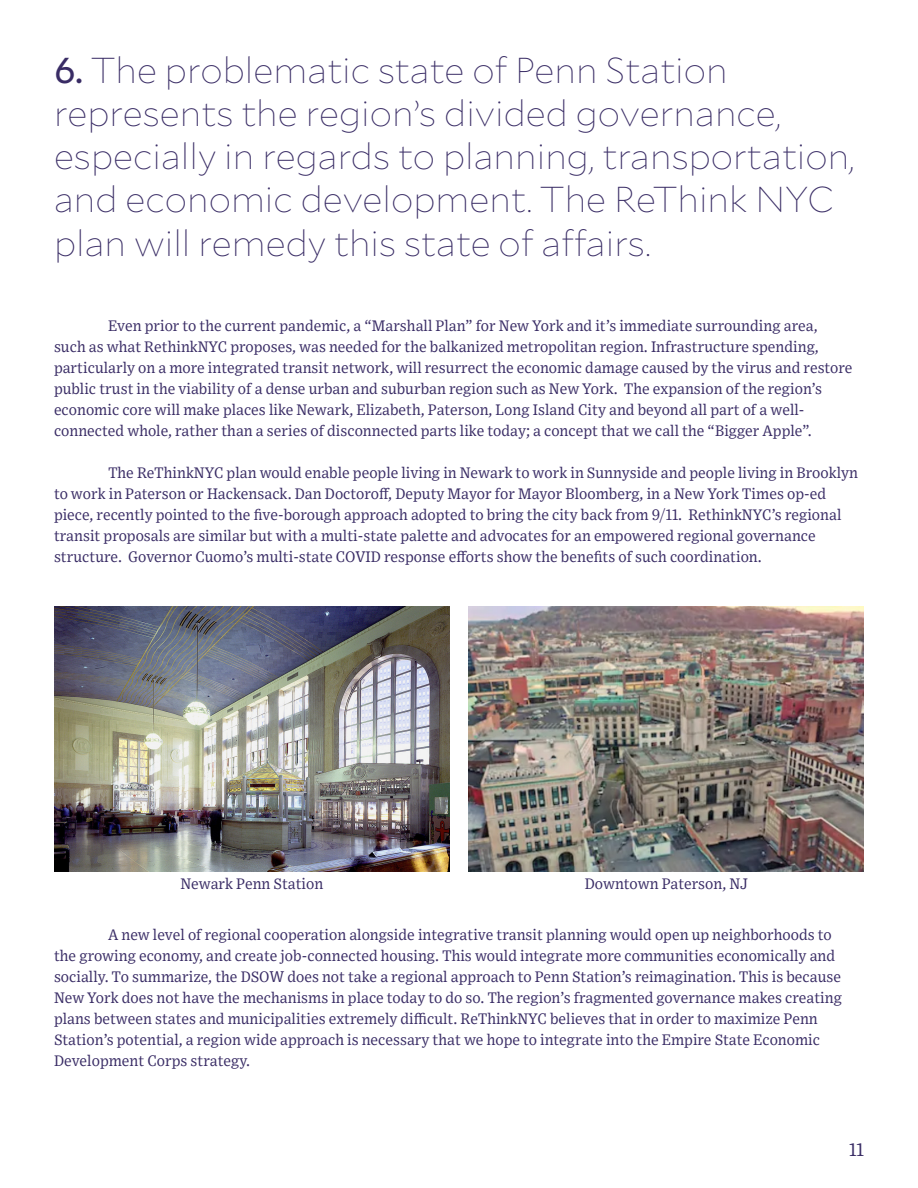
<style>
.page{position:relative;width:918px;height:1188px;background:#fff}
.page>*{position:absolute;margin:0;border:0;box-sizing:border-box;transform-origin:0 0}
.t1{font:100 36px/43.2px "Mallory";color:#392c65}
.t2{font:18px "Exchange";color:#392c65}
.t3{font:15px/21px "Exchange";color:#392c65}
.s1{font-weight:400}
</style>
<div class="page">
<img style="left:54px;top:606px;width:396px;height:265px">
<img style="left:468px;top:606px;width:396px;height:265px">
<p class="t1" style="left:54px;top:46px;width:802px"><span class="s1">6.</span> The problematic state of Penn Station represents the region’s divided governance, especially in regards to planning, transportation, and economic development. The ReThink NYC plan will remedy this state of affairs.</p>
<p class="t3" style="left:54px;top:315px;width:800px;text-indent:54px">Even prior to the current pandemic, a “Marshall Plan” for New York and it’s immediate surrounding area, such as what RethinkNYC proposes, was needed for the balkanized metropolitan region. Infrastructure spending, particularly on a more integrated transit network, will resurrect the economic damage caused by the virus and restore public trust in the viability of a dense urban and suburban region such as New York. The expansion of the region’s economic core will make places like Newark, Elizabeth, Paterson, Long Island City and beyond all part of a well&shy;connected whole, rather than a series of disconnected parts like today; a concept that we call the “Bigger Apple”.</p>
<p class="t3" style="left:54px;top:462px;width:805px;text-indent:54px">The ReThinkNYC plan would enable people living in Newark to work in Sunnyside and people living in Brooklyn to work in Paterson or Hackensack. Dan Doctoroff, Deputy Mayor for Mayor Bloomberg, in a New York Times op-ed piece, recently pointed to the five-borough approach adopted to bring the city back from 9/11. RethinkNYC’s regional transit proposals are similar but with a multi-state palette and advocates for an empowered regional governance structure. Governor Cuomo’s multi-state COVID response efforts show the benefits of such coordination.</p>
<p class="t3" style="left:181px;top:872px;width:144px">Newark Penn Station</p>
<p class="t3" style="left:585px;top:872px;width:165px">Downtown Paterson, NJ</p>
<p class="t3" style="left:54px;top:924px;width:790px;text-indent:54px">A new level of regional cooperation alongside integrative transit planning would open up neighborhoods to the growing economy, and create job-connected housing. This would integrate more communities economically and socially. To summarize, the DSOW does not take a regional approach to Penn Station’s reimagination. This is because New York does not have the mechanisms in place today to do so. The region’s fragmented governance makes creating plans between states and municipalities extremely difficult. ReThinkNYC believes that in order to maximize Penn Station’s potential, a region wide approach is necessary that we hope to integrate into the Empire State Economic Development Corps strategy.</p>
<p class="t2" style="left:849px;top:1137px;width:16px">11</p>
</div>
